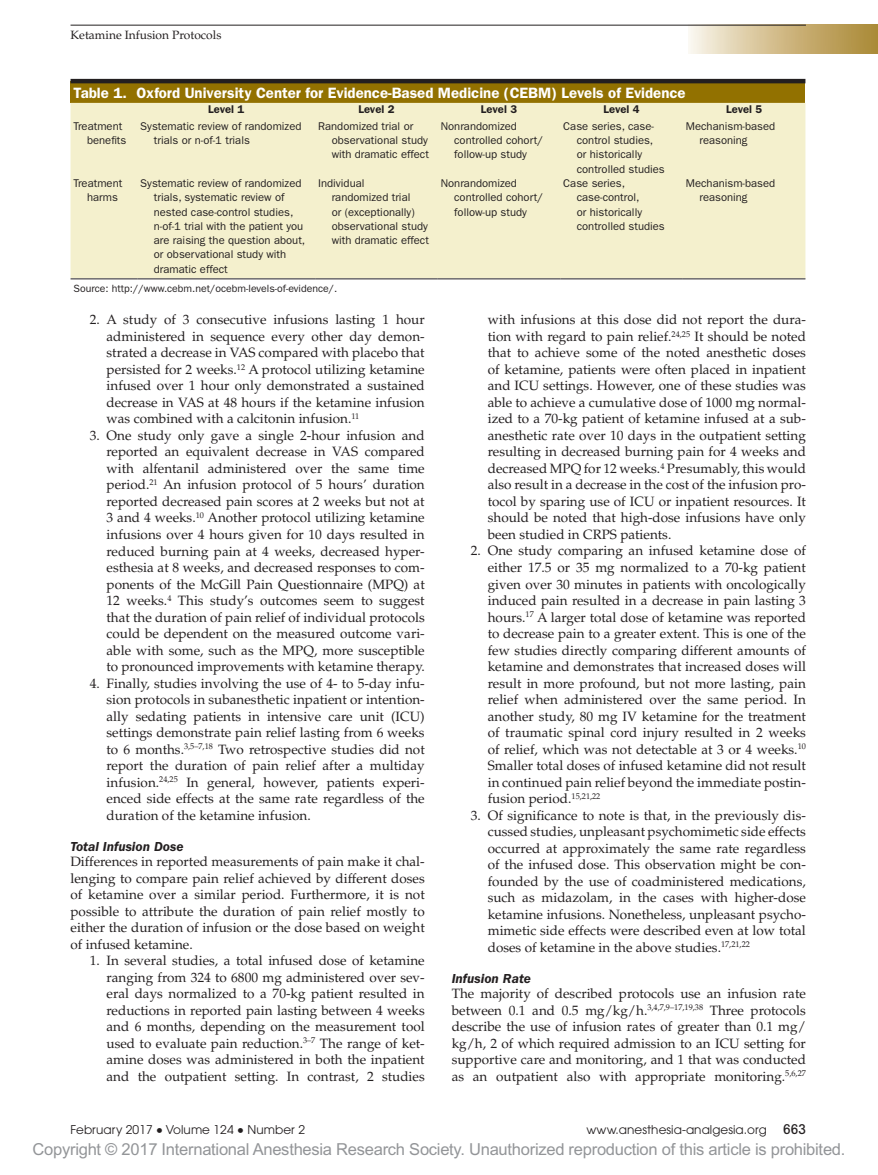
<style>
.page{position:relative;width:878px;height:1175px;background:#fff}
.page>*{position:absolute;margin:0;border:0;box-sizing:border-box;transform-origin:0 0}
.t1{font:16.5px "Arial MT Std";letter-spacing:-.015em;color:#939598}
.t2{font:600 15px "ITC Franklin Gothic Std";color:#fff}
.t3{font:13.5px/16.5px "Palatino LT Std";color:#231f20;text-align:justify}
.t4{font:italic 600 13.5px "ITC Franklin Gothic Std";color:#231f20}
.t5{font:12px "Avant Garde";letter-spacing:.005em;color:#231f20}
.t6{font:12px "Palatino LT Std";color:#231f20}
.t7{font:11.25px/14.2px "ITC Franklin Gothic Std";color:#231f20}
.t8{font:600 11.25px "ITC Franklin Gothic Std";color:#231f20}
.t9{font:10.5px "ITC Franklin Gothic Std";color:#231f20}
.s1{font-family:"Gandhari Unicode";font-size:18.75px}
.s2{font-weight:500;font-stretch:condensed;font-size:13.5px}
</style>
<div class="page">
<div style="left:688px;top:25px;width:190px;height:28px;background:linear-gradient(to right,#f9f2e5,#a9852f)"></div>
<hr style="left:70px;top:25px;width:736px;height:1px;background:#231f20">
<div style="left:70px;top:81px;width:735px;height:22px;background:#927100"></div>
<div style="left:70px;top:103px;width:735px;height:175px;background:#f4f0cd"></div>
<hr style="left:70px;top:278px;width:67px;height:1px;background:#231f20">
<hr style="left:137px;top:278px;width:178px;height:1px;background:#231f20">
<hr style="left:315px;top:278px;width:123px;height:1px;background:#231f20">
<hr style="left:438px;top:278px;width:122px;height:1px;background:#231f20">
<hr style="left:560px;top:278px;width:123px;height:1px;background:#231f20">
<hr style="left:682px;top:278px;width:123px;height:1px;background:#231f20">
<hr style="left:70px;top:79px;width:735px;height:4px;background:#231f20">
<p class="t6" style="left:70px;top:28px;width:152px">Ketamine Infusion Protocols</p>
<p class="t2" style="left:74px;top:84px;width:613px">Table 1. Oxford University Center for Evidence-Based Medicine (CEBM) Levels of Evidence</p>
<p class="t8" style="left:208px;top:103px;width:38px">Level 1</p>
<p class="t8" style="left:358px;top:103px;width:38px">Level 2</p>
<p class="t8" style="left:481px;top:103px;width:38px">Level 3</p>
<p class="t8" style="left:603px;top:103px;width:38px">Level 4</p>
<p class="t8" style="left:726px;top:103px;width:38px">Level 5</p>
<p class="t7" style="left:87px;top:119px;width:41px;text-indent:-14px">Treatment benefits</p>
<p class="t7" style="left:154px;top:119px;width:149px;text-indent:-14px">Systematic review of randomized trials or n-of-1 trials</p>
<p class="t7" style="left:331px;top:119px;width:99px;text-indent:-14px">Randomized trial or observational study with dramatic effect</p>
<p class="t7" style="left:454px;top:119px;width:90px;text-indent:-14px">Nonrandomized controlled cohort/ follow-up study</p>
<p class="t7" style="left:576px;top:119px;width:89px;text-indent:-14px">Case series, case&shy;control studies, or historically controlled studies</p>
<p class="t7" style="left:699px;top:119px;width:77px;text-indent:-14px">Mechanism-based reasoning</p>
<p class="t7" style="left:87px;top:176px;width:37px;text-indent:-14px">Treatment harms</p>
<p class="t7" style="left:154px;top:176px;width:153px;text-indent:-14px">Systematic review of randomized trials, systematic review of nested case-control studies, n-of-1 trial with the patient you are raising the question about, or observational study with dramatic effect</p>
<p class="t7" style="left:331px;top:176px;width:99px;text-indent:-14px">Individual<br>randomized trial<br>or (exceptionally) observational study with dramatic effect</p>
<p class="t7" style="left:454px;top:176px;width:90px;text-indent:-14px">Nonrandomized controlled cohort/ follow-up study</p>
<p class="t7" style="left:576px;top:176px;width:89px;text-indent:-14px">Case series, case-control,<br>or historically controlled studies</p>
<p class="t7" style="left:699px;top:176px;width:77px;text-indent:-14px">Mechanism-based reasoning</p>
<p class="t9" style="left:74px;top:282px;width:265px">Source: http://www.cebm.net/ocebm-levels-of-evidence/.</p>
<p class="t3" style="left:106px;top:312px;width:320px;text-indent:-17px">2. A study of 3 consecutive infusions lasting 1 hour administered in sequence every other day demon&shy;strated a decrease in VAS compared with placebo that persisted for 2 weeks.<sup>12</sup> A protocol utilizing ketamine infused over 1 hour only demonstrated a sustained decrease in VAS at 48 hours if the ketamine infusion was combined with a calcitonin infusion.<sup>11</sup></p>
<p class="t3" style="left:106px;top:427px;width:320px;text-indent:-17px">3. One study only gave a single 2-hour infusion and reported an equivalent decrease in VAS compared with alfentanil administered over the same time period.<sup>21</sup> An infusion protocol of 5 hours’ duration reported decreased pain scores at 2 weeks but not at 3 and 4 weeks.<sup>10</sup> Another protocol utilizing ketamine infusions over 4 hours given for 10 days resulted in reduced burning pain at 4 weeks, decreased hyper&shy;esthesia at 8 weeks, and decreased responses to com&shy;ponents of the McGill Pain Questionnaire (MPQ) at 12 weeks.<sup>4</sup> This study’s outcomes seem to suggest that the duration of pain relief of individual protocols could be dependent on the measured outcome vari&shy;able with some, such as the MPQ, more susceptible to pronounced improvements with ketamine therapy.</p>
<p class="t3" style="left:106px;top:675px;width:320px;text-indent:-17px">4. Finally, studies involving the use of 4- to 5-day infu&shy;sion protocols in subanesthetic inpatient or intention&shy;ally sedating patients in intensive care unit (ICU) settings demonstrate pain relief lasting from 6 weeks to 6 months.<sup>3,5–7,18</sup> Two retrospective studies did not report the duration of pain relief after a multiday infusion.<sup>24,25</sup> In general, however, patients experi&shy;enced side effects at the same rate regardless of the duration of the ketamine infusion.</p>
<p class="t4" style="left:70px;top:839px;width:114px">Total Infusion Dose</p>
<p class="t3" style="left:70px;top:853px;width:356px">Differences in reported measurements of pain make it chal&shy;lenging to compare pain relief achieved by different doses of ketamine over a similar period. Furthermore, it is not possible to attribute the duration of pain relief mostly to either the duration of infusion or the dose based on weight of infused ketamine.</p>
<p class="t3" style="left:106px;top:952px;width:320px;text-indent:-17px">1. In several studies, a total infused dose of ketamine ranging from 324 to 6800 mg administered over sev&shy;eral days normalized to a 70-kg patient resulted in reductions in reported pain lasting between 4 weeks and 6 months, depending on the measurement tool used to evaluate pain reduction.<sup>3–7</sup> The range of ket&shy;amine doses was administered in both the inpatient and the outpatient setting. In contrast, 2 studies</p>
<p class="t3" style="left:487px;top:312px;width:320px">with infusions at this dose did not report the dura&shy;tion with regard to pain relief.<sup>24,25</sup> It should be noted that to achieve some of the noted anesthetic doses of ketamine, patients were often placed in inpatient and ICU settings. However, one of these studies was able to achieve a cumulative dose of 1000 mg normal&shy;ized to a 70-kg patient of ketamine infused at a sub&shy;anesthetic rate over 10 days in the outpatient setting resulting in decreased burning pain for 4 weeks and decreased MPQ for 12 weeks.<sup>4</sup> Presumably, this would also result in a decrease in the cost of the infusion pro&shy;tocol by sparing use of ICU or inpatient resources. It should be noted that high-dose infusions have only been studied in CRPS patients.</p>
<p class="t3" style="left:487px;top:543px;width:320px;text-indent:-17px">2. One study comparing an infused ketamine dose of either 17.5 or 35 mg normalized to a 70-kg patient given over 30 minutes in patients with oncologically induced pain resulted in a decrease in pain lasting 3 hours.<sup>17</sup> A larger total dose of ketamine was reported to decrease pain to a greater extent. This is one of the few studies directly comparing different amounts of ketamine and demonstrates that increased doses will result in more profound, but not more lasting, pain relief when administered over the same period. In another study, 80 mg IV ketamine for the treatment of traumatic spinal cord injury resulted in 2 weeks of relief, which was not detectable at 3 or 4 weeks.<sup>10<br></sup>Smaller total doses of infused ketamine did not result in continued pain relief beyond the immediate postin&shy;fusion period.<sup>15,21,22</sup></p>
<p class="t3" style="left:488px;top:807px;width:320px;text-indent:-17px">3. Of significance to note is that, in the previously dis&shy;cussed studies, unpleasant psychomimetic side effects occurred at approximately the same rate regardless of the infused dose. This observation might be con&shy;founded by the use of coadministered medications, such as midazolam, in the cases with higher-dose ketamine infusions. Nonetheless, unpleasant psycho&shy;mimetic side effects were described even at low total doses of ketamine in the above studies.<sup>17,21,22</sup></p>
<p class="t4" style="left:452px;top:971px;width:81px">Infusion Rate</p>
<p class="t3" style="left:452px;top:985px;width:356px">The majority of described protocols use an infusion rate between 0.1 and 0.5 mg/kg/h.<sup>3,4,7,9–17,19,38</sup> Three protocols describe the use of infusion rates of greater than 0.1 mg/ kg/h, 2 of which required admission to an ICU setting for supportive care and monitoring, and 1 that was conducted as an outpatient also with appropriate monitoring.<sup>5,6,27</sup></p>
<p class="t5" style="left:70px;top:1123px;width:236px">February 2017 <span class="s1">•</span> Volume 124 <span class="s1">•</span> Number 2</p>
<p class="t5" style="left:586px;top:1123px;width:221px">www.anesthesia-analgesia.org <span class="s2">663</span></p>
<p class="t1" style="left:33px;top:1140px;width:814px">Copyright © 2017 International Anesthesia Research Society. Unauthorized reproduction of this article is prohibited.</p>
</div>
